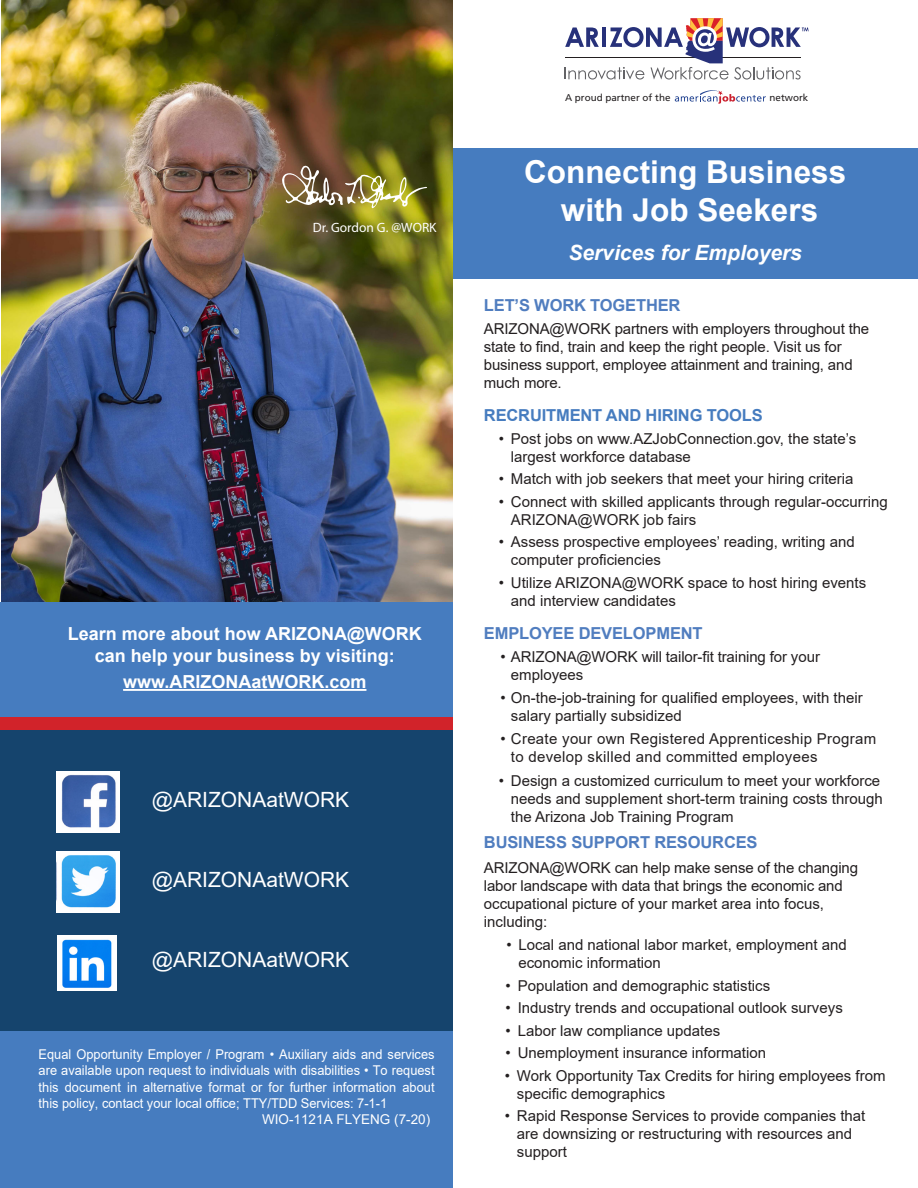
<style>
.page{position:relative;width:918px;height:1188px;background:#fff}
.page>*{position:absolute;margin:0;border:0;box-sizing:border-box;transform-origin:0 0}
.t1{font:700 31.5px/37.8px "Arial";color:#fff;text-align:center}
.t2{font:21px "Arial";color:#fff}
.t3{font:italic 700 21px "Arial";color:#fff}
.t4{font:700 18px/21.6px "Arial";color:#fff;text-align:center}
.t5{font:700 16.5px "Arial";letter-spacing:-.01em;color:#507dbf}
.t6{font:700 16.5px "Arial";letter-spacing:-.01em;color:#467cbf}
.t7{font:15px/18px "Arial";color:#231f20}
.t8{font:15px/18px "Arial";letter-spacing:.02em;color:#231f20}
.t9{font:13.5px "Arial";color:#fff;scale:.95 1}
.t10{font:13.5px "Arial";color:#fff}
.t11{font:13.5px "Myriad Pro";color:#fff}
.t12{font:9.9px "Frutiger";color:#231f20}
</style>
<div class="page">
<div style="left:0;top:602px;width:453px;height:121px;background:#467cbf"></div>
<div style="left:0;top:730px;width:453px;height:301px;background:#15446d"></div>
<div style="left:0;top:717px;width:453px;height:13px;background:#d1232a"></div>
<hr style="left:123px;top:689px;width:243px;height:2px;background:#fff">
<img style="left:2px;top:0;width:451px;height:602px">
<img style="left:282px;top:166px;width:145px;height:42px">
<img style="left:57px;top:771px;width:62px;height:61px">
<img style="left:57px;top:851px;width:62px;height:61px">
<img style="left:58px;top:935px;width:58px;height:55px">
<div style="left:0;top:1031px;width:453px;height:157px;background:#467cbf"></div>
<svg style="left:565px;top:18px;width:244px;height:62px"></svg>
<svg style="left:675px;top:90px;width:91px;height:14px"></svg>
<div style="left:453px;top:148px;width:464px;height:131px;background:#467cbf"></div>
<p class="t11" style="left:313px;top:219px;width:125px">Dr. Gordon G. @WORK</p>
<p class="t4" style="left:68px;top:623px;width:355px">Learn more about how ARIZONA@WORK can help your business by visiting:</p>
<p class="t4" style="left:123px;top:671px;width:245px">www.ARIZONAatWORK.com</p>
<h2 class="t2" style="left:152px;top:785px;width:199px">@ARIZONAatWORK</h2>
<h2 class="t2" style="left:152px;top:865px;width:199px">@ARIZONAatWORK</h2>
<h2 class="t2" style="left:152px;top:945px;width:199px">@ARIZONAatWORK</h2>
<p class="t9" style="left:39px;top:1045px;width:418px">Equal Opportunity Employer / Program • Auxiliary aids and services</p>
<p class="t9" style="left:39px;top:1061px;width:418px">are available upon request to individuals with disabilities • To request</p>
<p class="t9" style="left:39px;top:1078px;width:418px">this document in alternative format or for further information about</p>
<p class="t9" style="left:39px;top:1094px;width:368px">this policy, contact your local office; TTY/TDD Services: 7-1-1</p>
<p class="t10" style="left:262px;top:1110px;width:170px">WIO-1121A FLYENG (7-20)</p>
<p class="t12" style="left:565px;top:92px;width:107px">A proud partner of the</p>
<p class="t12" style="left:770px;top:92px;width:40px">network</p>
<h1 class="t1" style="left:524px;top:153px;width:324px">Connecting Business with Job Seekers</h1>
<h2 class="t3" style="left:568px;top:238px;width:235px">Services for Employers</h2>
<p class="t5" style="left:484px;top:294px;width:198px">LET’S WORK TOGETHER</p>
<p class="t7" style="left:484px;top:320px;width:387px">ARIZONA@WORK partners with employers throughout the state to find, train and keep the right people. Visit us for business support, employee attainment and training, and much more.</p>
<p class="t6" style="left:484px;top:404px;width:280px">RECRUITMENT AND HIRING TOOLS</p>
<p class="t7" style="left:511px;top:429px;width:347px;text-indent:-12px">• Post jobs on www.AZJobConnection.gov, the state’s largest workforce database</p>
<p class="t7" style="left:499px;top:470px;width:356px">• Match with job seekers that meet your hiring criteria</p>
<p class="t7" style="left:511px;top:492px;width:378px;text-indent:-12px">• Connect with skilled applicants through regular-occurring<br>ARIZONA@WORK job fairs</p>
<p class="t7" style="left:511px;top:533px;width:345px;text-indent:-12px">• Assess prospective employees’ reading, writing and computer proficiencies</p>
<p class="t7" style="left:511px;top:573px;width:357px;text-indent:-12px">• Utilize ARIZONA@WORK space to host hiring events and interview candidates</p>
<p class="t5" style="left:484px;top:622px;width:220px">EMPLOYEE DEVELOPMENT</p>
<p class="t7" style="left:511px;top:647px;width:311px;text-indent:-10px">• ARIZONA@WORK will tailor-fit training for your employees</p>
<p class="t7" style="left:511px;top:689px;width:353px;text-indent:-10px">• On-the-job-training for qualified employees, with their salary partially subsidized</p>
<p class="t8" style="left:511px;top:730px;width:367px;text-indent:-10px">• Create your own Registered Apprenticeship Program to develop skilled and committed employees</p>
<p class="t7" style="left:511px;top:771px;width:373px;text-indent:-12px">• Design a customized curriculum to meet your workforce needs and supplement short-term training costs through the Arizona Job Training Program</p>
<p class="t5" style="left:484px;top:831px;width:275px">BUSINESS SUPPORT RESOURCES</p>
<p class="t7" style="left:484px;top:859px;width:376px">ARIZONA@WORK can help make sense of the changing labor landscape with data that brings the economic and occupational picture of your market area into focus, including:</p>
<p class="t7" style="left:518px;top:936px;width:330px;text-indent:-12px">• Local and national labor market, employment and economic information</p>
<p class="t7" style="left:506px;top:977px;width:266px">• Population and demographic statistics</p>
<p class="t7" style="left:506px;top:999px;width:339px">• Industry trends and occupational outlook surveys</p>
<p class="t7" style="left:506px;top:1022px;width:216px">• Labor law compliance updates</p>
<p class="t7" style="left:506px;top:1044px;width:262px">• Unemployment insurance information</p>
<p class="t7" style="left:517px;top:1067px;width:370px;text-indent:-12px">• Work Opportunity Tax Credits for hiring employees from specific demographics</p>
<p class="t7" style="left:517px;top:1107px;width:350px;text-indent:-12px">• Rapid Response Services to provide companies that are downsizing or restructuring with resources and support</p>
</div>
